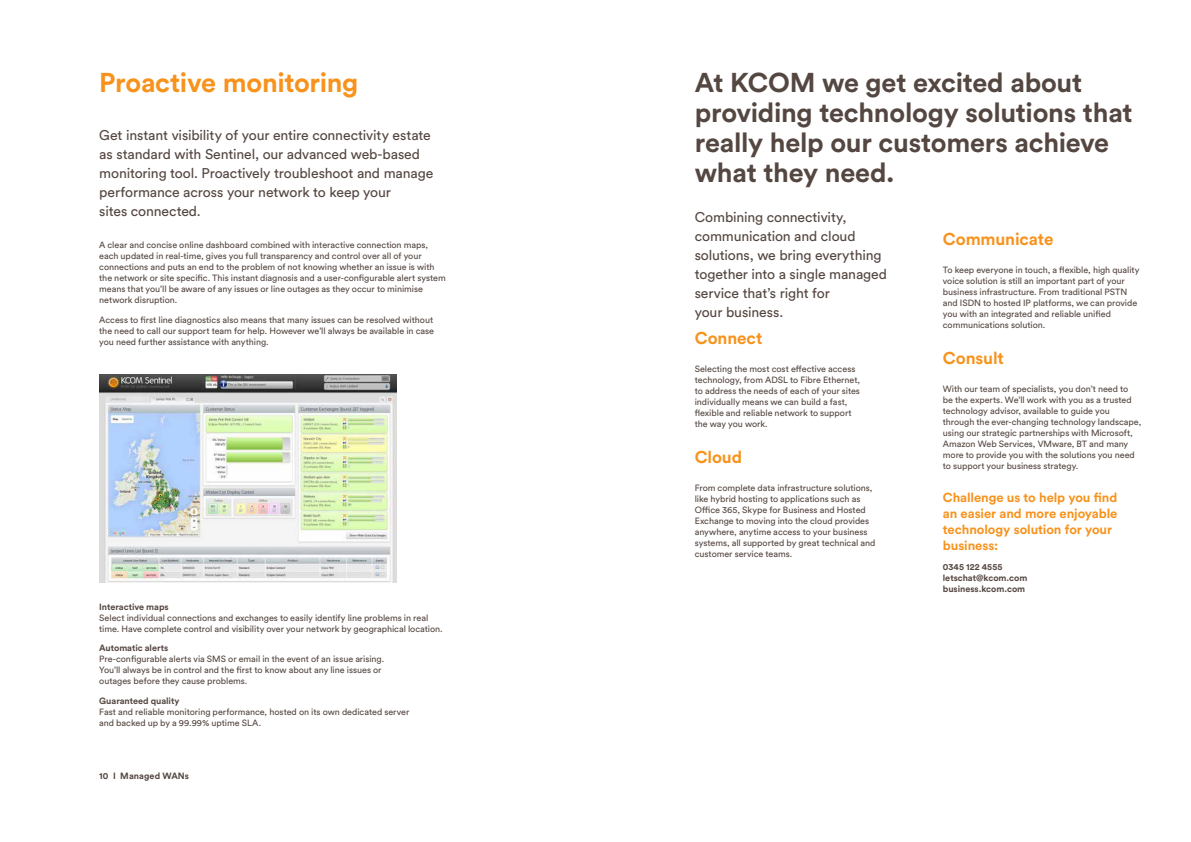
<style>
.page{position:relative;width:1191px;height:842px;background:#fff}
.page>*{position:absolute;margin:0;border:0;box-sizing:border-box;transform-origin:0 0}
.t1{font:700 27px/30px "Circular Std";letter-spacing:-.01em;color:#544640}
.t2{font:700 27px "Circular Std";letter-spacing:-.01em;color:#f7931d}
.t3{font:700 17px "Circular Std";letter-spacing:-.005em;color:#f7931d}
.t4{font:14px/19px "Circular Std";letter-spacing:-.01em;color:#544640}
.t5{font:700 13px/16px "Circular Std";letter-spacing:-.005em;color:#f7931d}
.t6{font:9px/11px "Circular Std";letter-spacing:-.005em;color:#544640}
.t7{font:700 9px/11px "Circular Std";color:#544640}
</style>
<div class="page">
<img style="left:99px;top:375px;width:298px;height:208px">
<h1 class="t2" style="left:99px;top:65px;width:260px">Proactive monitoring</h1>
<h3 class="t4" style="left:99px;top:126px;width:335px">Get instant visibility of your entire connectivity estate as standard with Sentinel, our advanced web-based monitoring tool. Proactively troubleshoot and manage performance across your network to keep your<br>sites connected.</h3>
<p class="t6" style="left:99px;top:239px;width:348px">A clear and concise online dashboard combined with interactive connection maps, each updated in real-time, gives you full transparency and control over all of your connections and puts an end to the problem of not knowing whether an issue is with the network or site specific. This instant diagnosis and a user-configurable alert system means that you’ll be aware of any issues or line outages as they occur to minimise network disruption.</p>
<p class="t6" style="left:99px;top:314px;width:336px;text-align:justify">Access to first line diagnostics also means that many issues can be resolved without the need to call our support team for help. However we’ll always be available in case you need further assistance with anything.</p>
<p class="t7" style="left:99px;top:601px;width:71px">Interactive maps</p>
<p class="t6" style="left:99px;top:612px;width:345px">Select individual connections and exchanges to easily identify line problems in real time. Have complete control and visibility over your network by geographical location.</p>
<p class="t7" style="left:99px;top:642px;width:70px">Automatic alerts</p>
<p class="t6" style="left:99px;top:654px;width:286px">Pre-configurable alerts via SMS or email in the event of an issue arising.<br>You’ll always be in control and the first to know about any line issues or outages before they cause problems.</p>
<p class="t7" style="left:99px;top:695px;width:82px">Guaranteed quality</p>
<p class="t6" style="left:99px;top:706px;width:311px">Fast and reliable monitoring performance, hosted on its own dedicated server and backed up by a 99.99% uptime SLA.</p>
<p class="t7" style="left:99px;top:770px;width:91px">10 I Managed WANs</p>
<h1 class="t1" style="left:694px;top:67px;width:439px">At KCOM we get excited about providing technology solutions that really help our customers achieve what they need.</h1>
<h3 class="t4" style="left:694px;top:207px;width:194px">Combining connectivity, communication and cloud solutions, we bring everything together into a single managed service that’s right for<br>your business.</h3>
<h2 class="t3" style="left:694px;top:327px;width:69px">Connect</h2>
<p class="t6" style="left:694px;top:364px;width:167px">Selecting the most cost effective access technology, from ADSL to Fibre Ethernet, to address the needs of each of your sites individually means we can build a fast, flexible and reliable network to support the way you work.</p>
<h2 class="t3" style="left:694px;top:446px;width:49px">Cloud</h2>
<p class="t6" style="left:694px;top:483px;width:182px">From complete data infrastructure solutions, like hybrid hosting to applications such as Office 365, Skype for Business and Hosted Exchange to moving into the cloud provides anywhere, anytime access to your business systems, all supported by great technical and customer service teams.</p>
<h2 class="t3" style="left:943px;top:228px;width:112px">Communicate</h2>
<p class="t6" style="left:943px;top:264px;width:198px">To keep everyone in touch, a flexible, high quality voice solution is still an important part of your business infrastructure. From traditional PSTN and ISDN to hosted IP platforms, we can provide you with an integrated and reliable unified communications solution.</p>
<h2 class="t3" style="left:943px;top:347px;width:63px">Consult</h2>
<p class="t6" style="left:943px;top:384px;width:200px">With our team of specialists, you don’t need to<br>be the experts. We’ll work with you as a trusted technology advisor, available to guide you through the ever-changing technology landscape, using our strategic partnerships with Microsoft, Amazon Web Services, VMware, BT and many more to provide you with the solutions you need to support your business strategy.</p>
<h3 class="t5" style="left:943px;top:489px;width:176px">Challenge us to help you find an easier and more enjoyable technology solution for your business:</h3>
<p class="t7" style="left:943px;top:561px;width:86px">0345 122 4555 letschat@kcom.com business.kcom.com</p>
</div>
